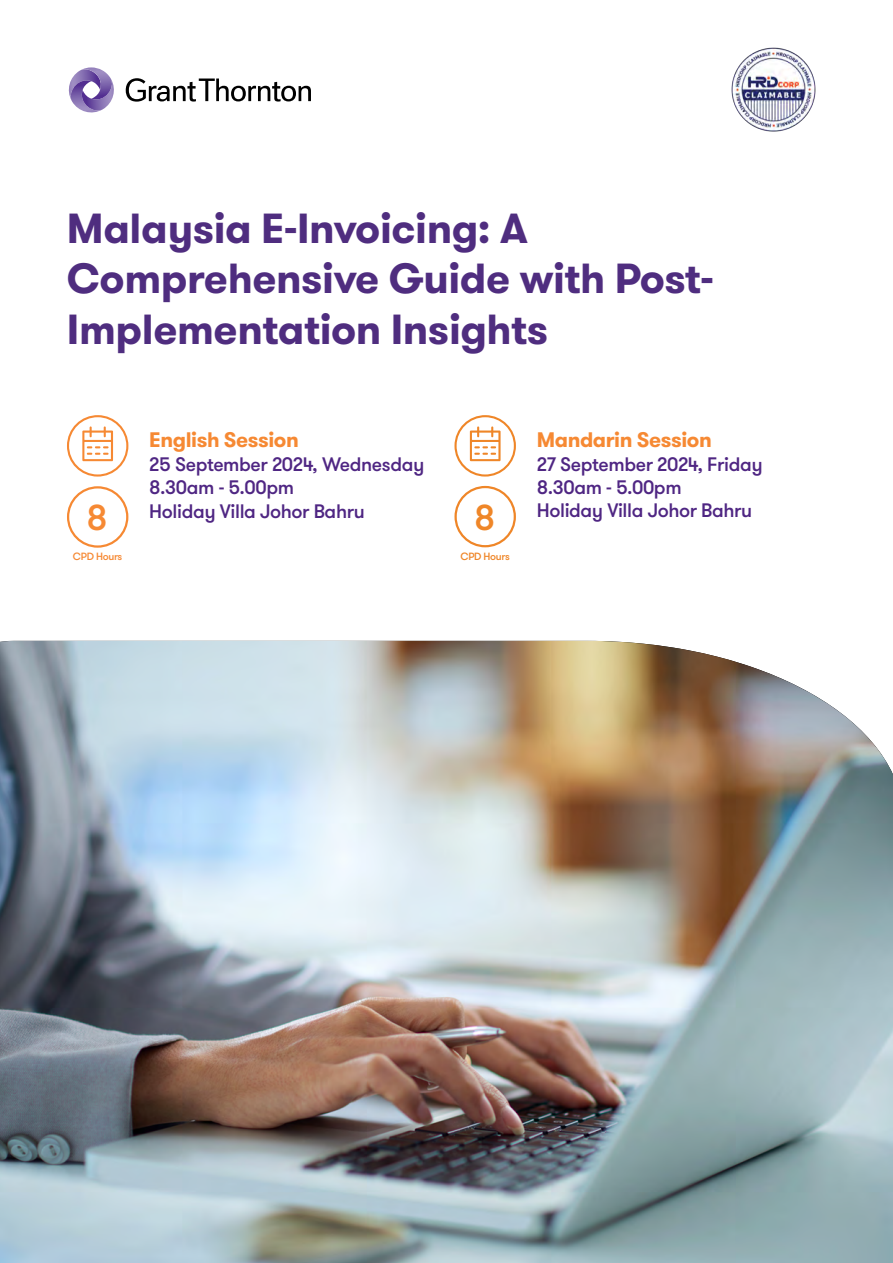
<style>
.page{position:relative;width:893px;height:1263px;background:#fff}
.page>*{position:absolute;margin:0;border:0;box-sizing:border-box;transform-origin:0 0}
.t1{font:700 42px/50.4px "GT Walsheim Pro";letter-spacing:-.01em;color:#4f2d7f}
.t2{font:500 36px "GT Walsheim Pro";color:#ef8628}
.t3{font:500 36px "GT Walsheim Pro";color:#f68933}
.t4{font:700 21px "GT Walsheim Pro";letter-spacing:-.02em;color:#f68933}
.t5{font:500 19.5px/23.4px "GT Walsheim Pro";letter-spacing:-.02em;color:#4f2683}
.t6{font:500 10.5px "GT Walsheim Pro";letter-spacing:-.03em;color:#ef8628}
.t7{font:500 10.5px "GT Walsheim Pro";letter-spacing:-.03em;color:#f68933}
</style>
<div class="page">
<img style="left:0;top:641px;width:893px;height:622px">
<svg style="left:126px;top:78px;width:185px;height:24px"></svg>
<svg style="left:68px;top:67px;width:46px;height:46px"></svg>
<img style="left:731px;top:47px;width:85px;height:85px">
<div style="left:454px;top:486px;width:62px;height:61px;border:2px solid #ef8628;border-radius:50%"></div>
<svg style="left:454px;top:415px;width:62px;height:62px"></svg>
<svg style="left:67px;top:415px;width:61px;height:62px"></svg>
<div style="left:67px;top:486px;width:61px;height:62px;border:2px solid #f68933;border-radius:50%"></div>
<h1 class="t1" style="left:67px;top:204px;width:648px">Malaysia E-Invoicing: A<br>Comprehensive Guide with Post-<br>Implementation Insights</h1>
<h2 class="t3" style="left:87px;top:495px;width:23px">8</h2>
<p class="t7" style="left:73px;top:550px;width:51px">CPD Hours</p>
<p class="t4" style="left:149px;top:426px;width:151px">English Session</p>
<p class="t5" style="left:149px;top:453px;width:277px">25 September 2024, Wednesday<br>8.30am - 5.00pm<br>Holiday Villa Johor Bahru</p>
<h2 class="t2" style="left:474px;top:494px;width:23px">8</h2>
<p class="t6" style="left:460px;top:550px;width:51px">CPD Hours</p>
<p class="t4" style="left:537px;top:426px;width:176px">Mandarin Session</p>
<p class="t5" style="left:537px;top:452px;width:228px">27 September 2024, Friday<br>8.30am - 5.00pm<br>Holiday Villa Johor Bahru</p>
</div>
